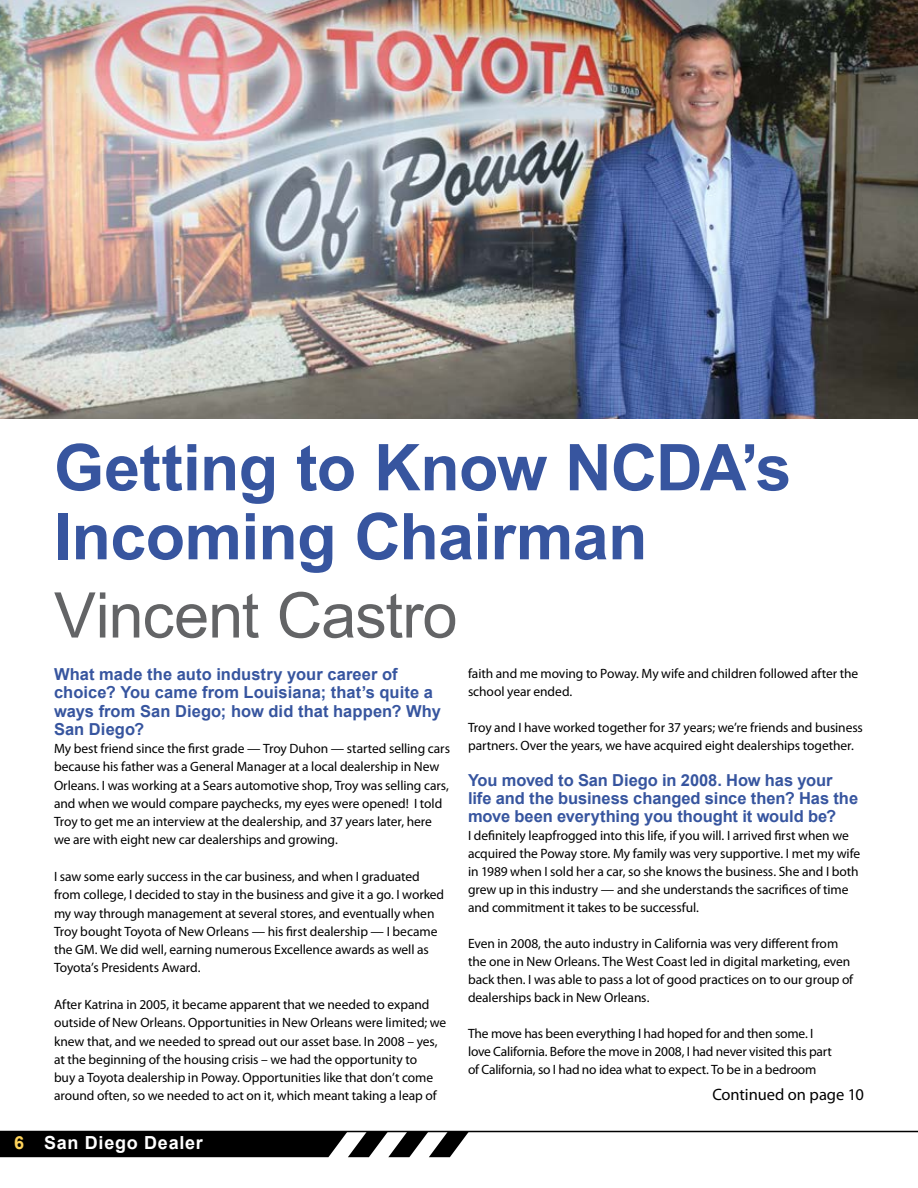
<style>
.page{position:relative;width:918px;height:1188px;background:#fff}
.page>*{position:absolute;margin:0;border:0;box-sizing:border-box;transform-origin:0 0}
.t1{font:700 64.5px/69px "Arial";letter-spacing:-.01em;color:#37559f}
.t2{font:63px "Arial";letter-spacing:-.015em;color:#636466}
.t3{font:700 18px "Arial";letter-spacing:.04em;color:#fff}
.t4{font:700 16.5px/18.3px "Arial";color:#37559f}
.t5{font:16.5px "Myriad Pro";color:#000}
.t6{font:13.5px/18.3px "Myriad Pro";letter-spacing:-.005em;color:#000}
.s1{color:#ffd45a}
</style>
<div class="page">
<svg style="left:0;top:1132px;width:469px;height:25px;background:#242424"></svg>
<hr style="left:0;top:1131px;width:918px;height:1px;background:#000">
<img style="left:0;top:0;width:918px;height:419px">
<h1 class="t1" style="left:54px;top:434px;width:739px">Getting to Know NCDA’s<br>Incoming Chairman</h1>
<h2 class="t2" style="left:54px;top:572px;width:405px">Vincent Castro</h2>
<p class="t4" style="left:54px;top:665px;width:388px">What made the auto industry your career of choice? You came from Louisiana; that’s quite a ways from San Diego; how did that happen? Why San Diego?</p>
<p class="t6" style="left:54px;top:739px;width:398px">My best friend since the first grade — Troy Duhon — started selling cars because his father was a General Manager at a local dealership in New Orleans. I was working at a Sears automotive shop, Troy was selling cars, and when we would compare paychecks, my eyes were opened! I told Troy to get me an interview at the dealership, and 37 years later, here we are with eight new car dealerships and growing.</p>
<p class="t6" style="left:54px;top:867px;width:392px">I saw some early success in the car business, and when I graduated from college, I decided to stay in the business and give it a go. I worked my way through management at several stores, and eventually when Troy bought Toyota of New Orleans — his first dealership — I became the GM. We did well, earning numerous Excellence awards as well as Toyota’s Presidents Award.</p>
<p class="t6" style="left:54px;top:995px;width:394px">After Katrina in 2005, it became apparent that we needed to expand outside of New Orleans. Opportunities in New Orleans were limited; we knew that, and we needed to spread out our asset base. In 2008 – yes, at the beginning of the housing crisis – we had the opportunity to<br>buy a Toyota dealership in Poway. Opportunities like that don’t come around often, so we needed to act on it, which meant taking a leap of</p>
<h3 class="t3" style="left:14px;top:1130px;width:190px"><span class="s1">6</span> San Diego Dealer</h3>
<p class="t6" style="left:468px;top:664px;width:392px">faith and me moving to Poway. My wife and children followed after the school year ended.</p>
<p class="t6" style="left:468px;top:718px;width:396px">Troy and I have worked together for 37 years; we’re friends and business partners. Over the years, we have acquired eight dealerships together.</p>
<p class="t4" style="left:468px;top:771px;width:392px">You moved to San Diego in 2008. How has your life and the business changed since then? Has the move been everything you thought it would be?</p>
<p class="t6" style="left:468px;top:826px;width:394px">I definitely leapfrogged into this life, if you will. I arrived first when we acquired the Poway store. My family was very supportive. I met my wife in 1989 when I sold her a car, so she knows the business. She and I both grew up in this industry — and she understands the sacrifices of time and commitment it takes to be successful.</p>
<p class="t6" style="left:468px;top:934px;width:387px">Even in 2008, the auto industry in California was very different from the one in New Orleans. The West Coast led in digital marketing, even back then. I was able to pass a lot of good practices on to our group of dealerships back in New Orleans.</p>
<p class="t6" style="left:468px;top:1024px;width:365px">The move has been everything I had hoped for and then some. I love California. Before the move in 2008, I had never visited this part of California, so I had no idea what to expect. To be in a bedroom</p>
<p class="t5" style="left:712px;top:1085px;width:153px">Continued on page 10</p>
</div>
